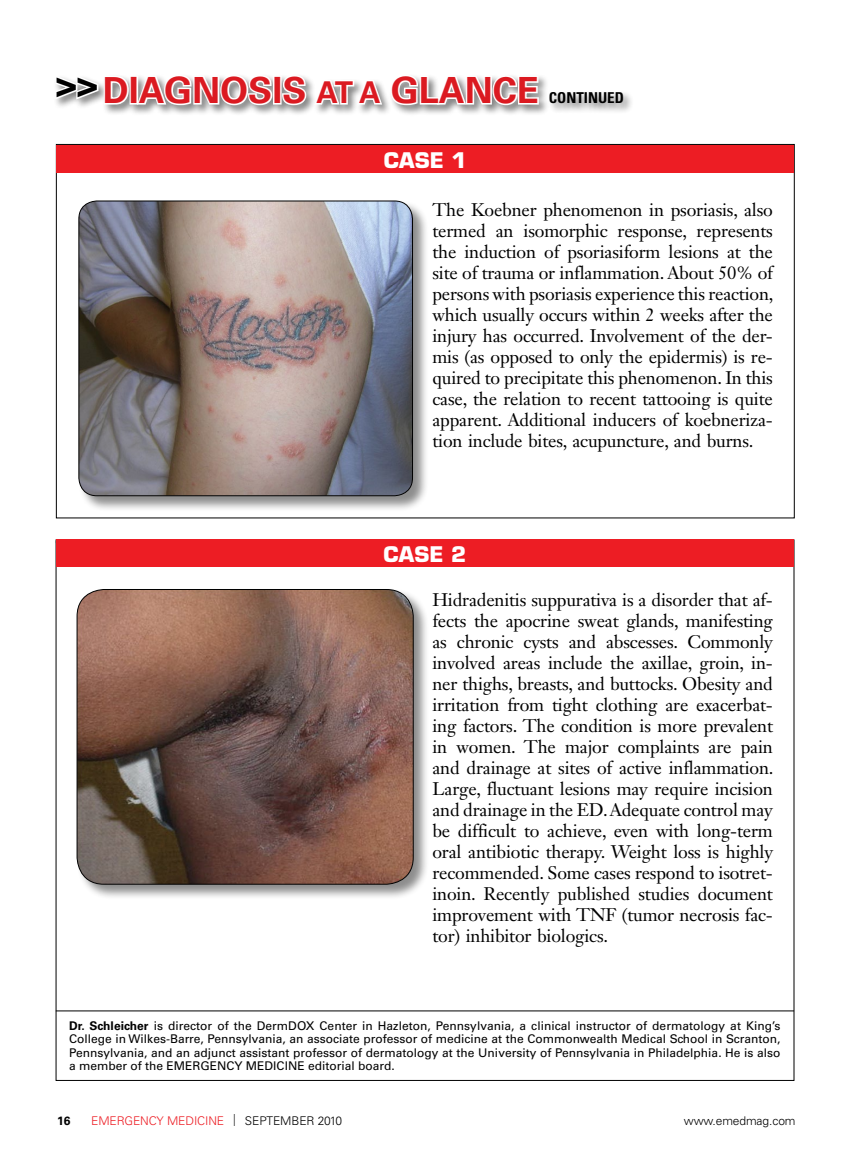
<style>
.page{position:relative;width:851px;height:1161px;background:#fff}
.page>*{position:absolute;margin:0;border:0;box-sizing:border-box;transform-origin:0 0}
.t1{font:700 36px "Univers LT Std";color:#db1a21}
.t2{font:700 21px "Eurostile LT Std";color:#fff}
.dx_solution{font:18px/21px "Janson Text LT Std";letter-spacing:-.01em;color:#000;text-align:justify}
.t3{font:700 condensed 15px "Univers LT Std";color:#000}
.bio{font:12px/13.5px "Univers LT Std";color:#000;text-align:justify}
.t4{font:300 12px "Univers LT Std";letter-spacing:-.01em;color:#ed1d24}
.t5{font:300 12px "Univers LT Std";letter-spacing:-.01em;color:#000}
.t6{font:700 12px "Univers LT Std";color:#000}
.s1{font-size:30px}
.s2{font-weight:700}
.s3{font-family:"Gill Sans Std";color:#000}
.s4{color:#000}
</style>
<div class="page">
<div style="left:57px;top:145px;width:736px;height:27px;background:#ed1d24"></div>
<div style="left:53px;top:73px;width:580px;height:43px;background:#000;opacity:.5"></div>
<svg style="left:54px;top:73px;width:220px;height:38px"></svg>
<div style="left:273px;top:75px;width:8px;height:30px;border:3px solid #fff"></div>
<svg style="left:280px;top:73px;width:260px;height:38px"></svg>
<div style="left:78px;top:200px;width:350px;height:312px;background:#000;opacity:.45"></div>
<img style="left:79px;top:201px;width:333px;height:295px">
<div style="left:78px;top:201px;width:335px;height:295px;border:1px solid #000;border-radius:18px"></div>
<div style="left:56px;top:539px;width:737px;height:27px;background:#ed1d24"></div>
<div style="left:76px;top:588px;width:353px;height:312px;background:#000;opacity:.45"></div>
<img style="left:77px;top:589px;width:336px;height:295px">
<div style="left:77px;top:589px;width:336px;height:296px;border:1px solid #000;border-radius:27px"></div>
<hr style="left:56px;top:1011px;width:738px;height:1px;background:#000">
<p class="t1" style="left:56px;top:69px;width:484px"><sup>&gt;&gt;</sup>DIAGNOSIS <span class="s1">AT A</span> GLANCE</p>
<p class="t3" style="left:549px;top:89px;width:77px">CONTINUED</p>
<p class="t2" style="left:384px;top:147px;width:84px">CASE 1</p>
<p class="dx_solution" style="left:432px;top:199px;width:343px">The Koebner phenomenon in psoriasis, also termed an isomorphic response, represents the induction of psoriasiform lesions at the site of trauma or inflammation. About 50% of persons with psoriasis experience this reaction, which usually occurs within 2 weeks after the injury has occurred. Involvement of the der&shy;mis (as opposed to only the epidermis) is re&shy;quired to precipitate this phenomenon. In this case, the relation to recent tattooing is quite apparent. Additional inducers of koebneriza&shy;tion include bites, acupuncture, and burns.</p>
<p class="t2" style="left:383px;top:541px;width:84px">CASE 2</p>
<p class="dx_solution" style="left:432px;top:589px;width:343px">Hidradenitis suppurativa is a disorder that af&shy;fects the apocrine sweat glands, manifesting as chronic cysts and abscesses. Commonly involved areas include the axillae, groin, in&shy;ner thighs, breasts, and buttocks. Obesity and irritation from tight clothing are exacerbat&shy;ing factors. The condition is more prevalent in women. The major complaints are pain and drainage at sites of active inflammation.<br>Large, fluctuant lesions may require incision and drainage in the ED. Adequate control may be difficult to achieve, even with long-term oral antibiotic therapy. Weight loss is highly recommended. Some cases respond to isotret&shy;inoin. Recently published studies document improvement with TNF (tumor necrosis fac&shy;tor) inhibitor biologics.</p>
<p class="bio" style="left:69px;top:1019px;width:713px"><span class="s2">Dr. Schleicher</span> is director of the DermDOX Center in Hazleton, Pennsylvania, a clinical instructor of dermatology at King’s College in Wilkes-Barre, Pennsylvania, an associate professor of medicine at the Commonwealth Medical School in Scranton, Pennsylvania, and an adjunct assistant professor of dermatology at the University of Pennsylvania in Philadelphia. He is also a member of the EMERGENCY MEDICINE editorial board.</p>
<p class="t6" style="left:57px;top:1113px;width:15px">16</p>
<p class="t4" style="left:91px;top:1113px;width:252px">EMERGENCY MEDICINE <span class="s3">|</span> <span class="s4">SEPTEMBER 2010</span></p>
<p class="t5" style="left:683px;top:1113px;width:113px">www.emedmag.com</p>
</div>
